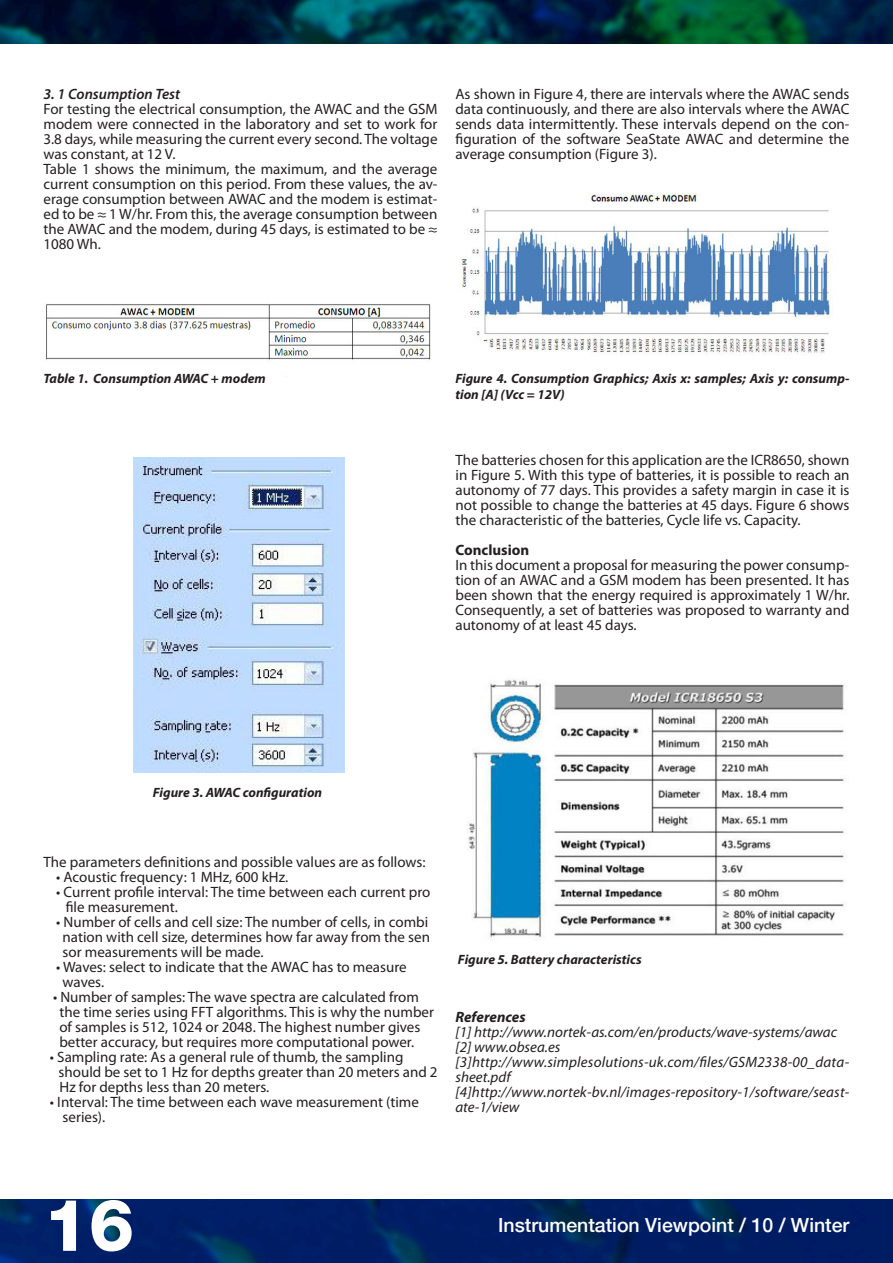
<style>
.page{position:relative;width:893px;height:1263px;background:#fff}
.page>*{position:absolute;margin:0;border:0;box-sizing:border-box;transform-origin:0 0}
.t1{font:800 72px "Helvetica Neue LT";color:#fff}
.PIE_DE_PÁGINA{font:500 19.5px "Helvetica Neue LT";color:#fff}
.CUERPO_TEXTO{font:15px/15px "Myriad Pro";color:#231f20}
.CUERPO_TEXTO-2{font:italic 15px/15px "Myriad Pro";letter-spacing:.01em;color:#231f20}
.CUERPO_TEXTO-3{font:italic 600 15px "Myriad Pro";color:#231f20}
.CUERPO_TEXTO-4{font:700 15px "Myriad Pro";color:#231f20}
.CUERPO_TEXTO-5{font:italic 700 15px "Myriad Pro";color:#231f20}
.pie_de_foto{font:italic 700 13.5px/16.2px "Myriad Pro";color:#231f20}
</style>
<div class="page">
<img style="left:0;top:0;width:893px;height:44px">
<img style="left:0;top:1199px;width:893px;height:64px">
<img style="left:46px;top:304px;width:385px;height:56px">
<img style="left:134px;top:457px;width:210px;height:315px">
<img style="left:455px;top:193px;width:376px;height:160px">
<img style="left:467px;top:679px;width:377px;height:259px">
<p class="CUERPO_TEXTO-3" style="left:44px;top:85px;width:138px">3. 1 Consumption Test</p>
<p class="CUERPO_TEXTO" style="left:44px;top:102px;width:396px;text-align:justify">For testing the electrical consumption, the AWAC and the GSM modem were connected in the laboratory and set to work for 3.8 days, while measuring the current every second. The voltage was constant, at 12 V.</p>
<p class="CUERPO_TEXTO" style="left:44px;top:162px;width:395px;text-align:justify">Table 1 shows the minimum, the maximum, and the average current consumption on this period. From these values, the av&shy;erage consumption between AWAC and the modem is estimat&shy;ed to be ≈ 1 W/hr. From this, the average consumption between the AWAC and the modem, during 45 days, is estimated to be ≈ 1080 Wh.</p>
<p class="CUERPO_TEXTO" style="left:455px;top:87px;width:395px;text-align:justify">As shown in Figure 4, there are intervals where the AWAC sends data continuously, and there are also intervals where the AWAC sends data intermittently. These intervals depend on the con&shy;figuration of the software SeaState AWAC and determine the average consumption (Figure 3).</p>
<p class="pie_de_foto" style="left:44px;top:370px;width:224px">Table 1. Consumption AWAC + modem</p>
<p class="pie_de_foto" style="left:455px;top:370px;width:395px">Figure 4. Consumption Graphics; Axis x: samples; Axis y: consump&shy;tion [A] (Vcc = 12V)</p>
<p class="CUERPO_TEXTO" style="left:455px;top:452px;width:396px;text-align:justify">The batteries chosen for this application are the ICR8650, shown in Figure 5. With this type of batteries, it is possible to reach an autonomy of 77 days. This provides a safety margin in case it is not possible to change the batteries at 45 days. Figure 6 shows the characteristic of the batteries, Cycle life vs. Capacity.</p>
<p class="CUERPO_TEXTO-4" style="left:455px;top:540px;width:75px">Conclusion</p>
<p class="CUERPO_TEXTO" style="left:455px;top:557px;width:396px;text-align:justify">In this document a proposal for measuring the power consump&shy;tion of an AWAC and a GSM modem has been presented. It has been shown that the energy required is approximately 1 W/hr.<br>Consequently, a set of batteries was proposed to warranty and autonomy of at least 45 days.</p>
<p class="pie_de_foto" style="left:153px;top:784px;width:171px">Figure 3. AWAC configuration</p>
<p class="CUERPO_TEXTO" style="left:44px;top:854px;width:384px">The parameters definitions and possible values are as follows:</p>
<p class="CUERPO_TEXTO" style="left:56px;top:869px;width:234px">• Acoustic frequency: 1 MHz, 600 kHz.</p>
<p class="CUERPO_TEXTO" style="left:66px;top:884px;width:366px;text-indent:-10px">• Current profile interval: The time between each current pro file measurement.</p>
<p class="CUERPO_TEXTO" style="left:63px;top:914px;width:369px;text-indent:-6px">• Number of cells and cell size: The number of cells, in combi nation with cell size, determines how far away from the sen sor measurements will be made.</p>
<p class="CUERPO_TEXTO" style="left:63px;top:959px;width:346px;text-indent:-6px">• Waves: select to indicate that the AWAC has to measure waves.</p>
<p class="CUERPO_TEXTO" style="left:59px;top:989px;width:376px;text-indent:-6px">• Number of samples: The wave spectra are calculated from the time series using FFT algorithms. This is why the number of samples is 512, 1024 or 2048. The highest number gives better accuracy, but requires more computational power.</p>
<p class="CUERPO_TEXTO" style="left:59px;top:1049px;width:380px;text-indent:-9px">• Sampling rate: As a general rule of thumb, the sampling should be set to 1 Hz for depths greater than 20 meters and 2</p>
<p class="CUERPO_TEXTO" style="left:59px;top:1079px;width:211px">Hz for depths less than 20 meters.</p>
<p class="CUERPO_TEXTO" style="left:63px;top:1094px;width:358px;text-indent:-13px">• Interval: The time between each wave measurement (time series).</p>
<p class="pie_de_foto" style="left:458px;top:950px;width:185px">Figure 5. Battery characteristics</p>
<p class="CUERPO_TEXTO-5" style="left:455px;top:1007px;width:72px">References</p>
<p class="CUERPO_TEXTO-2" style="left:455px;top:1024px;width:383px">[1] http://www.nortek-as.com/en/products/wave-systems/awac</p>
<p class="CUERPO_TEXTO-2" style="left:455px;top:1039px;width:106px">[2] www.obsea.es</p>
<p class="CUERPO_TEXTO-2" style="left:455px;top:1054px;width:395px">[3]http://www.simplesolutions-uk.com/files/GSM2338-00_data&shy;sheet.pdf</p>
<p class="CUERPO_TEXTO-2" style="left:455px;top:1084px;width:395px">[4]http://www.nortek-bv.nl/images-repository-1/software/seast&shy;ate-1/view</p>
<p class="t1" style="left:43px;top:1182px;width:92px">16</p>
<p class="PIE_DE_PÁGINA" style="left:498px;top:1213px;width:353px">Instrumentation Viewpoint / 10 / Winter</p>
</div>
